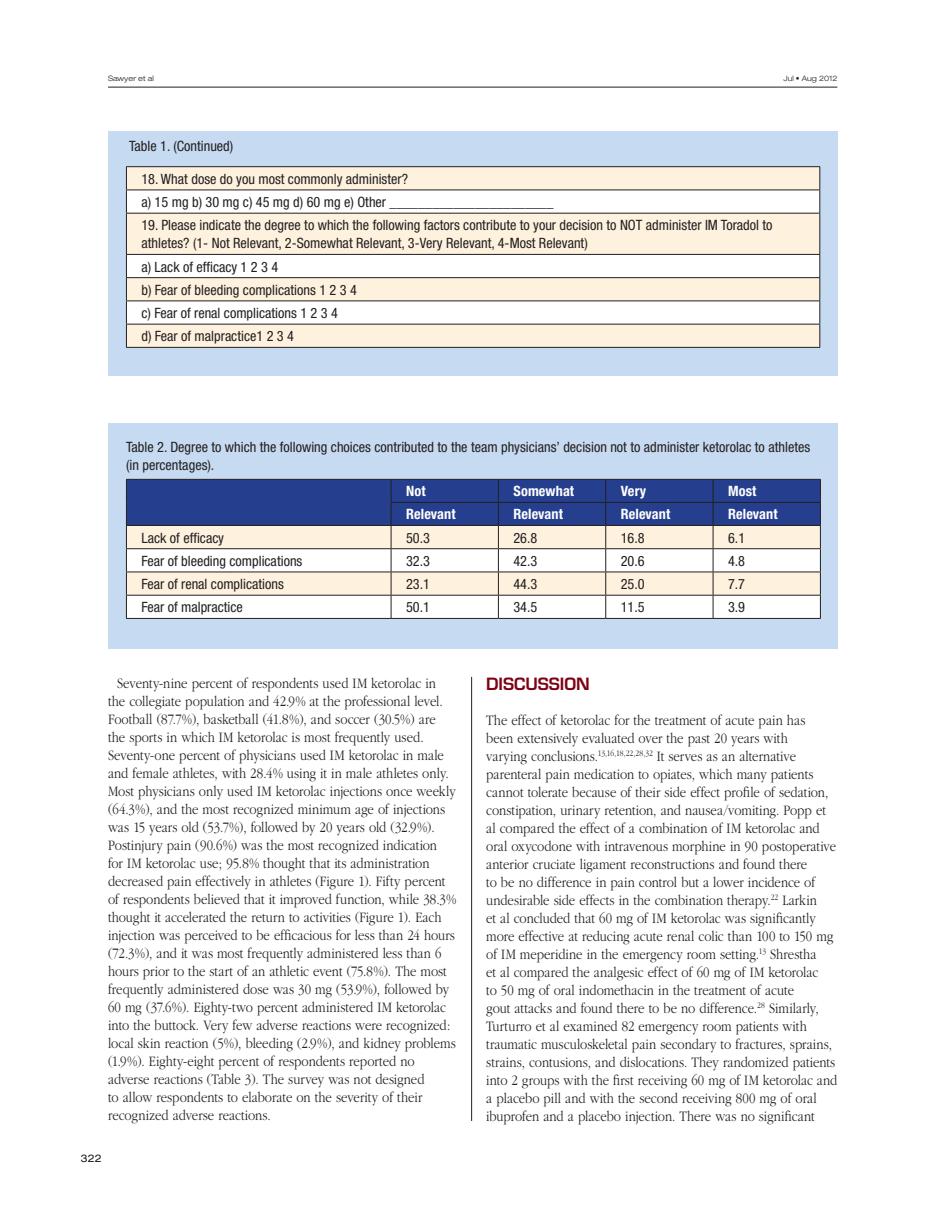
<style>
.page{position:relative;width:932px;height:1229px;background:#fff}
.page>*{position:absolute;margin:0;border:0;box-sizing:border-box;transform-origin:0 0}
.t1{font:600 16.5px "Eurostile";letter-spacing:-.005em;color:#7d0216}
.t2{font:300 15px/18px "Garamond";color:#231f20;scale:.85 1}
.t3{font:condensed 14.25px/23.2px "Helvetica Neue";color:#231f20}
.t4{font:700 condensed 14.25px "Helvetica Neue";letter-spacing:.01em;color:#fff}
.t5{font:expanded 10.5px "Helvetica Neue";color:#231f20}
.t6{font:300 expanded 7.5px "Helvetica Neue";color:#231f20}
</style>
<div class="page">
<hr style="left:108px;top:87px;width:729px;height:1px;background:#231f20">
<hr style="left:471px;top:677px;width:1px;height:443px;background:#231f20">
<div style="left:108px;top:148px;width:729px;height:228px;background:#c6dbf1"></div>
<div style="left:127px;top:167px;width:692px;height:180px;background:#fef2df"></div>
<svg style="left:127px;top:190px;width:692px;height:134px;background:#fbf5ec"></svg>
<hr style="left:126px;top:166px;width:694px;height:1px;background:#231f20">
<hr style="left:126px;top:189px;width:694px;height:1px;background:#231f20">
<svg style="left:126px;top:167px;width:1px;height:46px"></svg>
<svg style="left:819px;top:167px;width:1px;height:46px"></svg>
<hr style="left:126px;top:213px;width:694px;height:1px;background:#231f20">
<hr style="left:126px;top:213px;width:1px;height:41px;background:#231f20">
<hr style="left:819px;top:213px;width:1px;height:41px;background:#231f20">
<hr style="left:126px;top:254px;width:694px;height:1px;background:#231f20">
<hr style="left:126px;top:277px;width:694px;height:1px;background:#231f20">
<hr style="left:126px;top:300px;width:694px;height:1px;background:#231f20">
<hr style="left:126px;top:324px;width:694px;height:1px;background:#231f20">
<svg style="left:126px;top:255px;width:1px;height:92px"></svg>
<svg style="left:819px;top:255px;width:1px;height:92px"></svg>
<hr style="left:126px;top:347px;width:694px;height:1px;background:#231f20">
<div style="left:108px;top:423px;width:729px;height:225px;background:#c6dbf1"></div>
<svg style="left:126px;top:479px;width:695px;height:139px;background:#aeb3c6"></svg>
<hr style="left:126px;top:618px;width:265px;height:1px;background:#231f20">
<hr style="left:391px;top:618px;width:107px;height:1px;background:#231f20">
<hr style="left:498px;top:618px;width:107px;height:1px;background:#231f20">
<hr style="left:605px;top:618px;width:108px;height:1px;background:#231f20">
<hr style="left:713px;top:618px;width:107px;height:1px;background:#231f20">
<div style="left:108px;top:131px;width:729px;height:29px;background:#c6dbf1"></div>
<p class="t6" style="left:108px;top:74px;width:47px">Sawyer et al</p>
<p class="t6" style="left:783px;top:74px;width:55px">Jul • Aug 2012</p>
<p class="t3" style="left:129px;top:134px;width:106px">Table 1. (Continued)</p>
<p class="t3" style="left:141px;top:167px;width:413px">18. What dose do you most commonly administer?<br>a) 15 mg b) 30 mg c) 45 mg d) 60 mg e) Other _______________________</p>
<p class="t3" style="left:141px;top:216px;width:632px;line-height:18px">19. Please indicate the degree to which the following factors contribute to your decision to NOT administer IM Toradol to athletes? (1- Not Relevant, 2-Somewhat Relevant, 3-Very Relevant, 4-Most Relevant)</p>
<p class="t3" style="left:141px;top:255px;width:217px">a) Lack of efficacy 1 2 3 4<br>b) Fear of bleeding complications 1 2 3 4 c) Fear of renal complications 1 2 3 4<br>d) Fear of malpractice1 2 3 4</p>
<p class="t3" style="left:126px;top:438px;width:685px;line-height:18px">Table 2. Degree to which the following choices contributed to the team physicians’ decision not to administer ketorolac to athletes (in percentages).</p>
<p class="t4" style="left:406px;top:483px;width:21px">Not</p>
<p class="t4" style="left:513px;top:483px;width:62px">Somewhat</p>
<p class="t4" style="left:620px;top:483px;width:27px">Very</p>
<p class="t4" style="left:728px;top:483px;width:30px">Most</p>
<p class="t4" style="left:406px;top:506px;width:51px">Relevant</p>
<p class="t4" style="left:513px;top:506px;width:51px">Relevant</p>
<p class="t4" style="left:620px;top:506px;width:51px">Relevant</p>
<p class="t4" style="left:728px;top:506px;width:51px">Relevant</p>
<p class="t3" style="left:141px;top:526px;width:84px">Lack of efficacy</p>
<p class="t3" style="left:406px;top:526px;width:25px">50.3</p>
<p class="t3" style="left:513px;top:526px;width:25px">26.8</p>
<p class="t3" style="left:620px;top:526px;width:25px">16.8</p>
<p class="t3" style="left:728px;top:526px;width:19px">6.1</p>
<p class="t3" style="left:141px;top:549px;width:162px">Fear of bleeding complications</p>
<p class="t3" style="left:406px;top:549px;width:25px">32.3</p>
<p class="t3" style="left:513px;top:549px;width:25px">42.3</p>
<p class="t3" style="left:620px;top:549px;width:25px">20.6</p>
<p class="t3" style="left:728px;top:549px;width:19px">4.8</p>
<p class="t3" style="left:141px;top:572px;width:144px">Fear of renal complications</p>
<p class="t3" style="left:406px;top:572px;width:25px">23.1</p>
<p class="t3" style="left:513px;top:572px;width:25px">44.3</p>
<p class="t3" style="left:620px;top:572px;width:25px">25.0</p>
<p class="t3" style="left:728px;top:572px;width:19px">7.7</p>
<p class="t3" style="left:141px;top:595px;width:103px">Fear of malpractice</p>
<p class="t3" style="left:406px;top:595px;width:25px">50.1</p>
<p class="t3" style="left:513px;top:595px;width:25px">34.5</p>
<p class="t3" style="left:620px;top:595px;width:25px">11.5</p>
<p class="t3" style="left:728px;top:595px;width:19px">3.9</p>
<p class="t2" style="left:108px;top:674px;width:411px;text-indent:9px">Seventy-nine percent of respondents used IM ketorolac in the collegiate population and 42.9% at the professional level.<br>Football (87.7%), basketball (41.8%), and soccer (30.5%) are the sports in which IM ketorolac is most frequently used.<br>Seventy-one percent of physicians used IM ketorolac in male and female athletes, with 28.4% using it in male athletes only.<br>Most physicians only used IM ketorolac injections once weekly (64.3%), and the most recognized minimum age of injections was 15 years old (53.7%), followed by 20 years old (32.9%).<br>Postinjury pain (90.6%) was the most recognized indication<br>for IM ketorolac use; 95.8% thought that its administration decreased pain effectively in athletes (Figure 1). Fifty percent of respondents believed that it improved function, while 38.3% thought it accelerated the return to activities (Figure 1). Each injection was perceived to be efficacious for less than 24 hours (72.3%), and it was most frequently administered less than 6 hours prior to the start of an athletic event (75.8%). The most frequently administered dose was 30 mg (53.9%), followed by 60 mg (37.6%). Eighty-two percent administered IM ketorolac into the buttock. Very few adverse reactions were recognized: local skin reaction (5%), bleeding (2.9%), and kidney problems (1.9%). Eighty-eight percent of respondents reported no adverse reactions (Table 3). The survey was not designed<br>to allow respondents to elaborate on the severity of their recognized adverse reactions.</p>
<p class="t1" style="left:486px;top:673px;width:105px">DISCUSSION</p>
<p class="t2" style="left:486px;top:711px;width:414px">The effect of ketorolac for the treatment of acute pain has<br>been extensively evaluated over the past 20 years with<br>varying conclusions.<sup>13,16,18,22,28,32</sup> It serves as an alternative parenteral pain medication to opiates, which many patients cannot tolerate because of their side effect profile of sedation, constipation, urinary retention, and nausea/vomiting. Popp et al compared the effect of a combination of IM ketorolac and oral oxycodone with intravenous morphine in 90 postoperative anterior cruciate ligament reconstructions and found there<br>to be no difference in pain control but a lower incidence of undesirable side effects in the combination therapy.<sup>22</sup> Larkin<br>et al concluded that 60 mg of IM ketorolac was significantly more effective at reducing acute renal colic than 100 to 150 mg of IM meperidine in the emergency room setting.<sup>13</sup> Shrestha<br>et al compared the analgesic effect of 60 mg of IM ketorolac<br>to 50 mg of oral indomethacin in the treatment of acute<br>gout attacks and found there to be no difference.<sup>28</sup> Similarly, Turturro et al examined 82 emergency room patients with traumatic musculoskeletal pain secondary to fractures, sprains, strains, contusions, and dislocations. They randomized patients into 2 groups with the first receiving 60 mg of IM ketorolac and a placebo pill and with the second receiving 800 mg of oral ibuprofen and a placebo injection. There was no significant</p>
<p class="t5" style="left:81px;top:1151px;width:23px">322</p>
</div>
